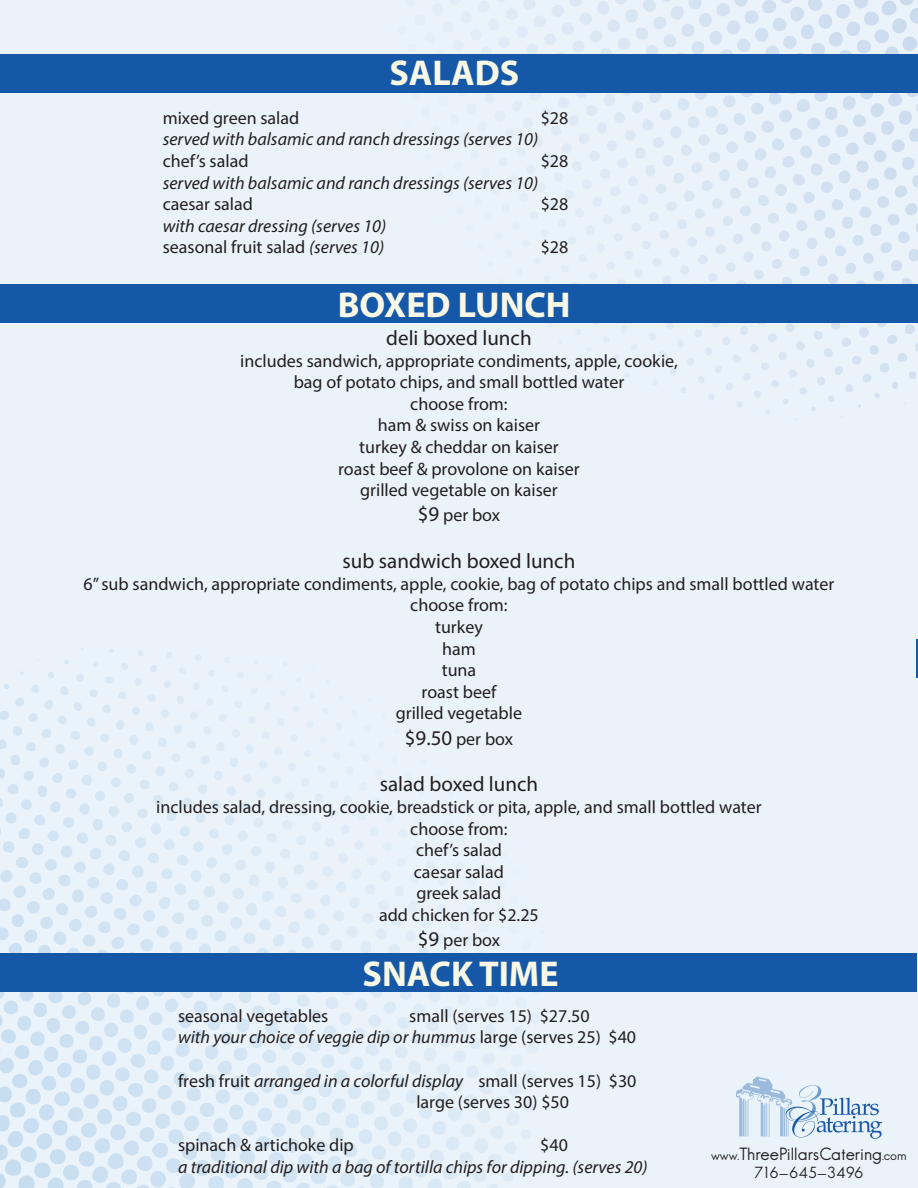
<style>
.page{position:relative;width:918px;height:1188px;background:#eaf3fa}
.page>*{position:absolute;margin:0;border:0;box-sizing:border-box;transform-origin:0 0}
.t1{font:700 36px "Myriad Pro";color:#f9f8e6}
.t2{font:21px "Myriad Pro";color:#231f20}
.t3{font:18px "Myriad Pro";color:#231f20}
.t4{font:italic 18px "Myriad Pro";color:#231f20}
.t5{font:16.5px "Hans Kendrick";color:#231f20}
.t6{font:15px "Hans Kendrick";color:#231f20}
.s1{font-style:italic}
.s2{font-size:21px}
.s3{font-style:normal}
.s4{font-size:12px}
</style>
<div class="page">
<svg style="left:0;top:648px;width:532px;height:540px"></svg>
<svg style="left:392px;top:0;width:526px;height:420px"></svg>
<div style="left:0;top:953px;width:916px;height:39px;background:#1658a8"></div>
<div style="left:0;top:284px;width:918px;height:38px;background:#1658a8"></div>
<svg style="left:736px;top:1077px;width:146px;height:62px"></svg>
<div style="left:0;top:54px;width:916px;height:39px;background:#1658a8"></div>
<hr style="left:916px;top:639px;width:2px;height:39px;background:#1658a8">
<hr style="left:914px;top:54px;width:4px;height:39px;background:#1658a8">
<p class="t1" style="left:389px;top:50px;width:131px">SALADS</p>
<p class="t3" style="left:163px;top:107px;width:138px">mixed green salad</p>
<p class="t3" style="left:541px;top:107px;width:29px">$28</p>
<p class="t4" style="left:163px;top:128px;width:377px">served with balsamic and ranch dressings (serves 10)</p>
<p class="t3" style="left:163px;top:150px;width:87px">chef’s salad</p>
<p class="t3" style="left:541px;top:150px;width:29px">$28</p>
<p class="t4" style="left:163px;top:171px;width:377px">served with balsamic and ranch dressings (serves 10)</p>
<p class="t3" style="left:163px;top:193px;width:92px">caesar salad</p>
<p class="t3" style="left:541px;top:193px;width:29px">$28</p>
<p class="t4" style="left:163px;top:215px;width:225px">with caesar dressing (serves 10)</p>
<p class="t3" style="left:163px;top:236px;width:223px">seasonal fruit salad <span class="s1">(serves 10)</span></p>
<p class="t3" style="left:541px;top:236px;width:29px">$28</p>
<p class="t1" style="left:338px;top:281px;width:234px">BOXED LUNCH</p>
<p class="t2" style="left:386px;top:325px;width:147px">deli boxed lunch</p>
<p class="t3" style="left:240px;top:349px;width:439px">includes sandwich, appropriate condiments, apple, cookie,</p>
<p class="t3" style="left:294px;top:371px;width:332px">bag of potato chips, and small bottled water</p>
<p class="t3" style="left:410px;top:393px;width:99px">choose from:</p>
<p class="t3" style="left:378px;top:414px;width:164px">ham &amp; swiss on kaiser</p>
<p class="t3" style="left:359px;top:436px;width:201px">turkey &amp; cheddar on kaiser</p>
<p class="t3" style="left:338px;top:457px;width:243px">roast beef &amp; provolone on kaiser</p>
<p class="t3" style="left:360px;top:479px;width:199px">grilled vegetable on kaiser</p>
<p class="t3" style="left:418px;top:504px;width:84px"><span class="s2">$9</span> per box</p>
<p class="t2" style="left:343px;top:548px;width:234px">sub sandwich boxed lunch</p>
<p class="t3" style="left:84px;top:573px;width:752px">6” sub sandwich, appropriate condiments, apple, cookie, bag of potato chips and small bottled water</p>
<p class="t3" style="left:410px;top:594px;width:99px">choose from:</p>
<p class="t3" style="left:435px;top:616px;width:49px">turkey</p>
<p class="t3" style="left:442px;top:637px;width:35px">ham</p>
<p class="t3" style="left:442px;top:659px;width:36px">tuna</p>
<p class="t3" style="left:422px;top:681px;width:76px">roast beef</p>
<p class="t3" style="left:396px;top:702px;width:128px">grilled vegetable</p>
<p class="t3" style="left:405px;top:727px;width:110px"><span class="s2">$9.50</span> per box</p>
<p class="t2" style="left:380px;top:771px;width:160px">salad boxed lunch</p>
<p class="t3" style="left:156px;top:796px;width:607px">includes salad, dressing, cookie, breadstick or pita, apple, and small bottled water</p>
<p class="t3" style="left:410px;top:817px;width:99px">choose from:</p>
<p class="t3" style="left:416px;top:839px;width:87px">chef’s salad</p>
<p class="t3" style="left:414px;top:861px;width:92px">caesar salad</p>
<p class="t3" style="left:417px;top:882px;width:86px">greek salad</p>
<p class="t3" style="left:379px;top:904px;width:161px">add chicken for $2.25</p>
<p class="t3" style="left:418px;top:929px;width:84px"><span class="s2">$9</span> per box</p>
<p class="t1" style="left:363px;top:951px;width:198px">SNACK TIME</p>
<p class="t3" style="left:178px;top:1005px;width:152px">seasonal vegetables</p>
<p class="t3" style="left:409px;top:1005px;width:182px">small (serves 15) $27.50</p>
<p class="t4" style="left:178px;top:1026px;width:460px">with your choice of veggie dip or hummus <span class="s3">large (serves 25) $40</span></p>
<p class="t3" style="left:178px;top:1069px;width:460px">fresh fruit <span class="s1">arranged in a colorful display</span> small (serves 15) $30</p>
<p class="t3" style="left:416px;top:1091px;width:154px">large (serves 30) $50</p>
<p class="t3" style="left:178px;top:1134px;width:177px">spinach &amp; artichoke dip</p>
<p class="t3" style="left:540px;top:1134px;width:29px">$40</p>
<p class="t4" style="left:178px;top:1156px;width:471px">a traditional dip with a bag of tortilla chips for dipping. (serves 20)</p>
<p class="t5" style="left:711px;top:1144px;width:197px"><span class="s4">www.</span>ThreePillarsCatering<span class="s4">.com</span></p>
<p class="t6" style="left:754px;top:1163px;width:111px">716-645-3496</p>
</div>
